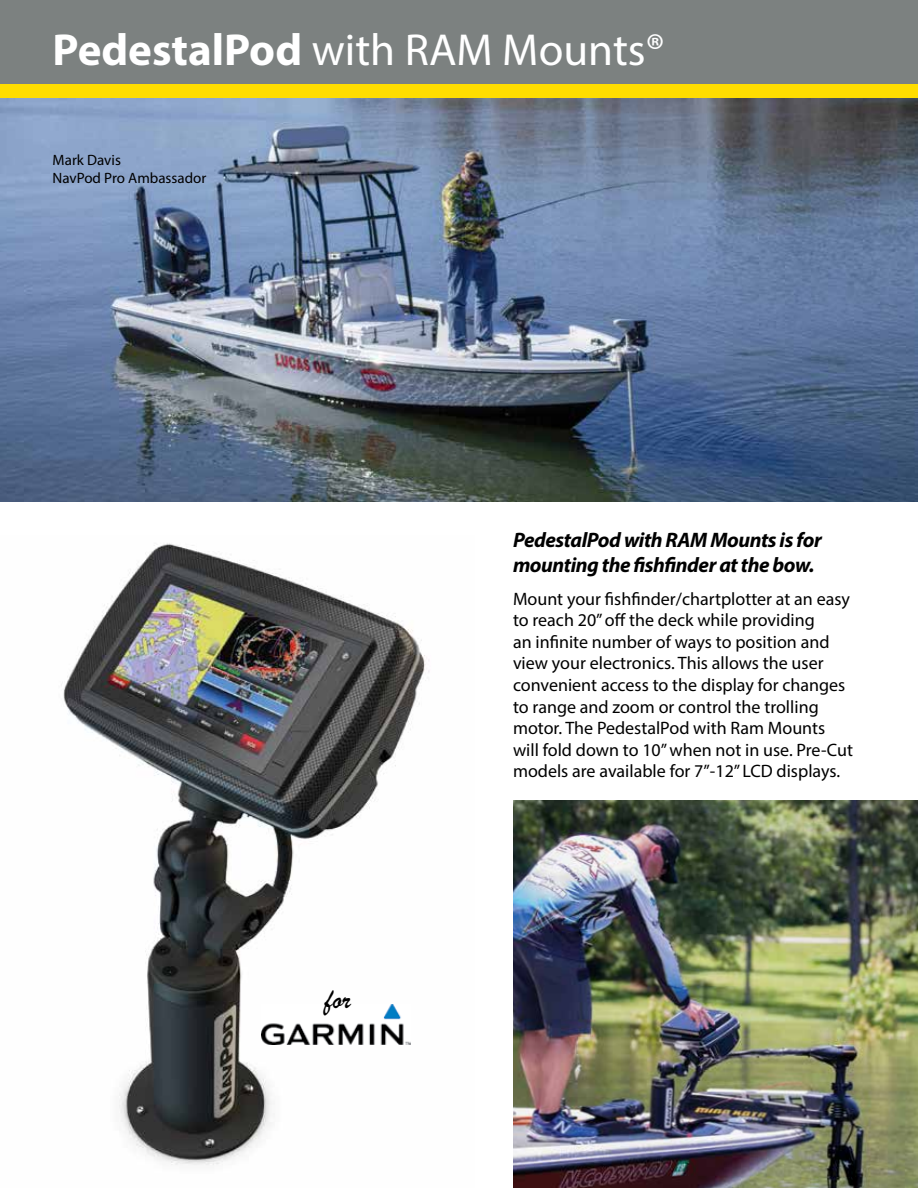
<style>
.page{position:relative;width:918px;height:1188px;background:#fff}
.page>*{position:absolute;margin:0;border:0;box-sizing:border-box;transform-origin:0 0}
.t1{font:45px "Myriad Pro";color:#fff}
.t2{font:30px "Brush Script";color:#000}
.t3{font:italic 700 21px/25.2px "Myriad Pro";letter-spacing:-.02em;color:#000}
.t4{font:18px/21.6px "Myriad Pro";color:#000}
.t5{font:15px/18px "Myriad Pro";color:#000}
.s1{font-weight:700}
</style>
<div class="page">
<img style="left:61px;top:543px;width:369px;height:622px">
<img style="left:0;top:98px;width:918px;height:404px">
<div style="left:0;top:0;width:918px;height:85px;background:#7c8180"></div>
<div style="left:0;top:84px;width:918px;height:14px;background:#fd0"></div>
<img style="left:262px;top:1004px;width:149px;height:40px">
<img style="left:513px;top:800px;width:405px;height:388px">
<h1 class="t1" style="left:53px;top:22px;width:613px"><span class="s1">PedestalPod</span> with RAM Mounts®</h1>
<p class="t5" style="left:53px;top:150px;width:155px">Mark Davis<br>NavPod Pro Ambassador</p>
<h2 class="t2" style="left:325px;top:979px;width:28px">for</h2>
<p class="t3" style="left:513px;top:527px;width:310px">PedestalPod with RAM Mounts is for mounting the fishfinder at the bow.</p>
<p class="t4" style="left:513px;top:587px;width:342px">Mount your fishfinder/chartplotter at an easy to reach 20” off the deck while providing<br>an infinite number of ways to position and view your electronics. This allows the user convenient access to the display for changes to range and zoom or control the trolling motor. The PedestalPod with Ram Mounts will fold down to 10” when not in use. Pre-Cut models are available for 7”-12” LCD displays.</p>
</div>
